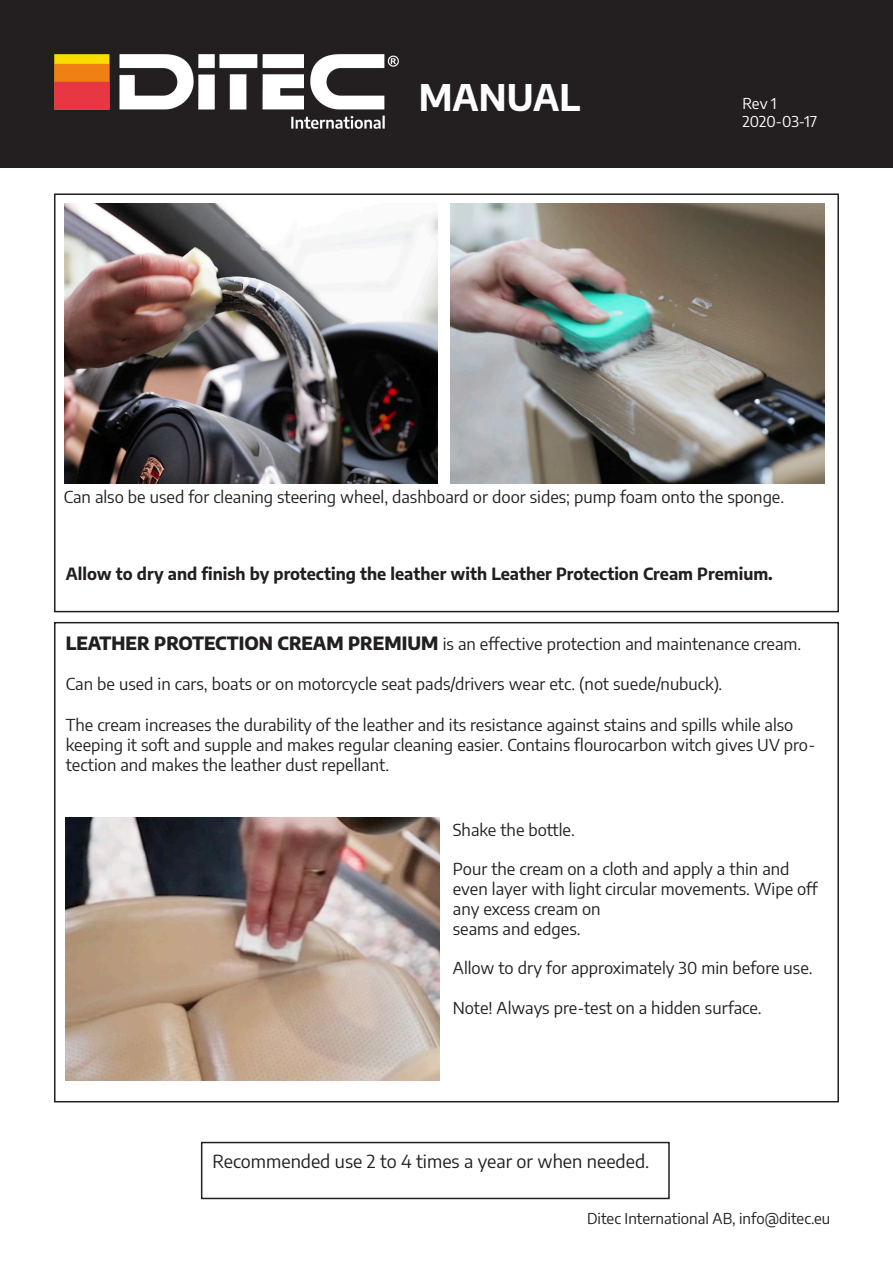
<style>
.page{position:relative;width:893px;height:1263px;background:#fff}
.page>*{position:absolute;margin:0;border:0;box-sizing:border-box;transform-origin:0 0}
.t1{font:700 36px "Encode Sans";color:#fff}
.t2{font:18px "Encode Sans";color:#231f20}
.t3{font:16.5px/19.8px "Encode Sans";color:#231f20}
.t4{font:700 16.5px "Encode Sans";color:#231f20}
.t5{font:15px "Encode Sans";color:#231f20}
.t6{font:15px "Encode Sans";letter-spacing:-.005em;color:#fff}
.s1{font-weight:800;font-size:18px}
</style>
<div class="page">
<div style="left:0;top:0;width:893px;height:168px;background:#231f20"></div>
<img style="left:54px;top:54px;width:344px;height:75px">
<img style="left:64px;top:203px;width:374px;height:281px">
<img style="left:451px;top:203px;width:373px;height:281px">
<img style="left:66px;top:817px;width:374px;height:263px">
<div style="left:201px;top:1142px;width:469px;height:57px;border:2px solid #231f20"></div>
<div style="left:54px;top:622px;width:785px;height:480px;border:2px solid #231f20"></div>
<div style="left:54px;top:193px;width:785px;height:419px;border:2px solid #231f20"></div>
<p class="t1" style="left:419px;top:70px;width:163px">MANUAL</p>
<p class="t6" style="left:743px;top:93px;width:36px">Rev 1</p>
<p class="t6" style="left:743px;top:111px;width:76px">2020-03-17</p>
<p class="t3" style="left:64px;top:486px;width:722px">Can also be used for cleaning steering wheel, dashboard or door sides; pump foam onto the sponge.</p>
<p class="t4" style="left:66px;top:562px;width:708px">Allow to dry and finish by protecting the leather with Leather Protection Cream Premium.</p>
<p class="t3" style="left:66px;top:633px;width:737px"><span class="s1">LEATHER PROTECTION CREAM PREMIUM</span> is an effective protection and maintenance cream.</p>
<p class="t3" style="left:66px;top:673px;width:658px">Can be used in cars, boats or on motorcycle seat pads/drivers wear etc. (not suede/nubuck).</p>
<p class="t3" style="left:66px;top:714px;width:751px">The cream increases the durability of the leather and its resistance against stains and spills while also keeping it soft and supple and makes regular cleaning easier. Contains flourocarbon witch gives UV pro&shy;tection and makes the leather dust repellant.</p>
<p class="t3" style="left:453px;top:819px;width:123px">Shake the bottle.</p>
<p class="t3" style="left:453px;top:858px;width:366px">Pour the cream on a cloth and apply a thin and even layer with light circular movements. Wipe off any excess cream on<br>seams and edges.</p>
<p class="t3" style="left:453px;top:957px;width:361px">Allow to dry for approximately 30 min before use.</p>
<p class="t3" style="left:453px;top:997px;width:310px">Note! Always pre-test on a hidden surface.</p>
<p class="t2" style="left:213px;top:1148px;width:438px">Recommended use 2 to 4 times a year or when needed.</p>
<p class="t5" style="left:587px;top:1208px;width:245px">Ditec International AB, info@ditec.eu</p>
</div>
